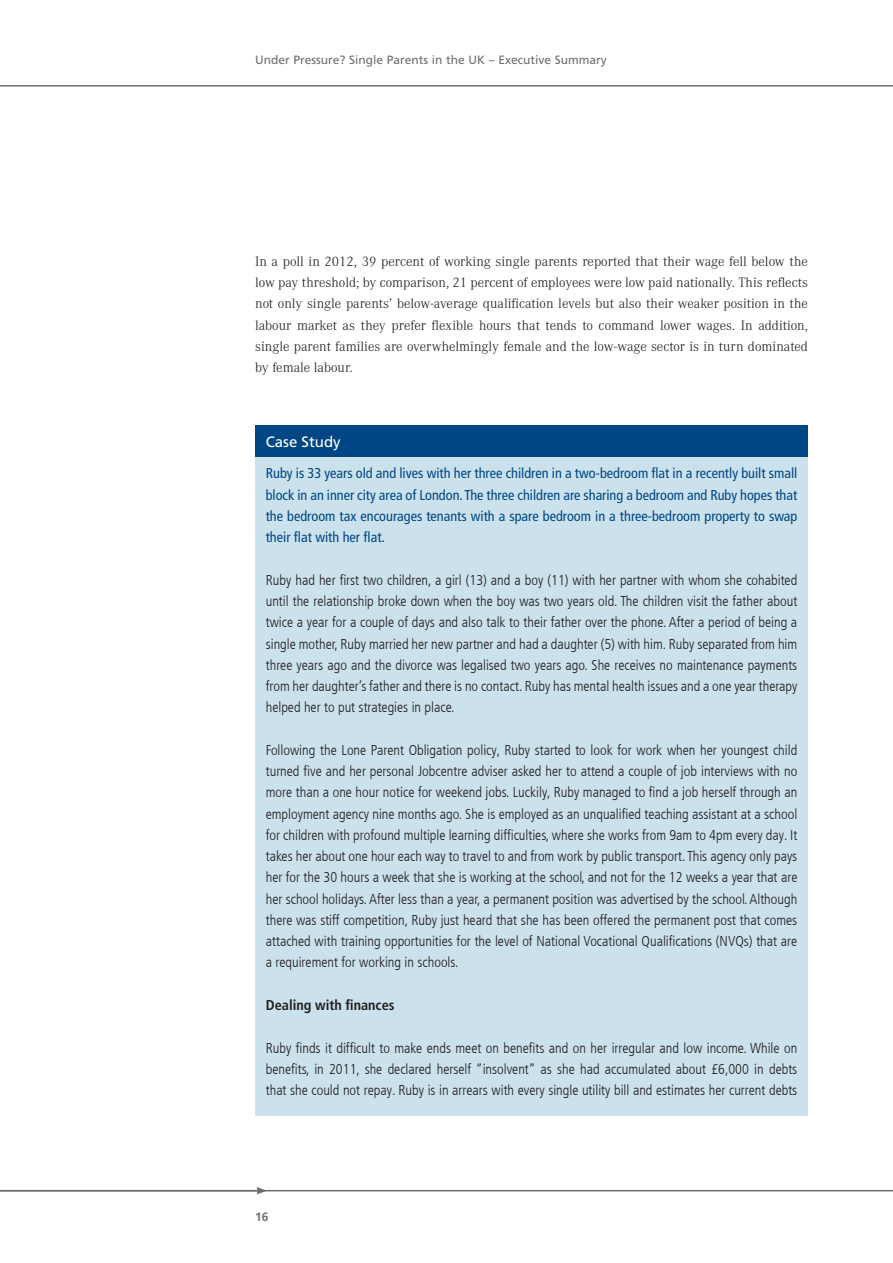
<style>
.page{position:relative;width:893px;height:1263px;background:#fff}
.page>*{position:absolute;margin:0;border:0;box-sizing:border-box;transform-origin:0 0}
.t1{font:15px "Frutiger LT Com";color:#fff}
.t2{font:300 condensed 14.25px/21.3px "Frutiger LT Com";color:#231f20;text-align:justify}
.t3{font:300 14.25px/21.3px "Corporate A";color:#231f20;text-align:justify}
.t4{font:condensed 14.25px/21.3px "Frutiger LT Com";color:#004684;text-align:justify}
.t5{font:700 condensed 14.25px "Frutiger LT Com";color:#231f20}
.t6{font:12px "Frutiger LT Com";color:#6c6d70}
.t7{font:700 12px "Frutiger LT Com";color:#6c6d70}
</style>
<div class="page">
<hr style="left:0;top:1190px;width:893px;height:1px;background:#6c6d70">
<svg style="left:256px;top:1187px;width:11px;height:7px"></svg>
<hr style="left:0;top:85px;width:893px;height:2px;background:#6c6d70">
<div style="left:255px;top:448px;width:553px;height:668px;background:#cbe1ec"></div>
<div style="left:255px;top:425px;width:553px;height:32px;background:#004684"></div>
<p class="t6" style="left:255px;top:53px;width:353px">Under Pressure? Single Parents in the UK – Executive Summary</p>
<p class="t3" style="left:255px;top:250px;width:554px">In a poll in 2012, 39 percent of working single parents reported that their wage fell below the low pay threshold; by comparison, 21 percent of employees were low paid nationally. This reflects not only single parents’ below-average qualification levels but also their weaker position in the labour market as they prefer flexible hours that tends to command lower wages. In addition, single parent families are overwhelmingly female and the low-wage sector is in turn dominated by female labour.</p>
<p class="t1" style="left:266px;top:433px;width:77px">Case Study</p>
<p class="t4" style="left:266px;top:463px;width:533px">Ruby is 33 years old and lives with her three children in a two-bedroom flat in a recently built small block in an inner city area of London. The three children are sharing a bedroom and Ruby hopes that the bedroom tax encourages tenants with a spare bedroom in a three-bedroom property to swap their flat with her flat.</p>
<p class="t2" style="left:266px;top:569px;width:533px">Ruby had her first two children, a girl (13) and a boy (11) with her partner with whom she cohabited until the relationship broke down when the boy was two years old. The children visit the father about twice a year for a couple of days and also talk to their father over the phone. After a period of being a single mother, Ruby married her new partner and had a daughter (5) with him. Ruby separated from him three years ago and the divorce was legalised two years ago. She receives no maintenance payments from her daughter’s father and there is no contact. Ruby has mental health issues and a one year therapy helped her to put strategies in place.</p>
<p class="t2" style="left:266px;top:739px;width:533px">Following the Lone Parent Obligation policy, Ruby started to look for work when her youngest child turned five and her personal Jobcentre adviser asked her to attend a couple of job interviews with no more than a one hour notice for weekend jobs. Luckily, Ruby managed to find a job herself through an employment agency nine months ago. She is employed as an unqualified teaching assistant at a school for children with profound multiple learning difficulties, where she works from 9am to 4pm every day. It takes her about one hour each way to travel to and from work by public transport. This agency only pays her for the 30 hours a week that she is working at the school, and not for the 12 weeks a year that are her school holidays. After less than a year, a permanent position was advertised by the school. Although there was stiff competition, Ruby just heard that she has been offered the permanent post that comes attached with training opportunities for the level of National Vocational Qualifications (NVQs) that are a requirement for working in schools.</p>
<p class="t5" style="left:266px;top:996px;width:130px">Dealing with finances</p>
<p class="t2" style="left:266px;top:1037px;width:533px">Ruby finds it difficult to make ends meet on benefits and on her irregular and low income. While on benefits, in 2011, she declared herself “insolvent” as she had accumulated about £6,000 in debts that she could not repay. Ruby is in arrears with every single utility bill and estimates her current debts</p>
<p class="t7" style="left:255px;top:1210px;width:15px">16</p>
</div>
